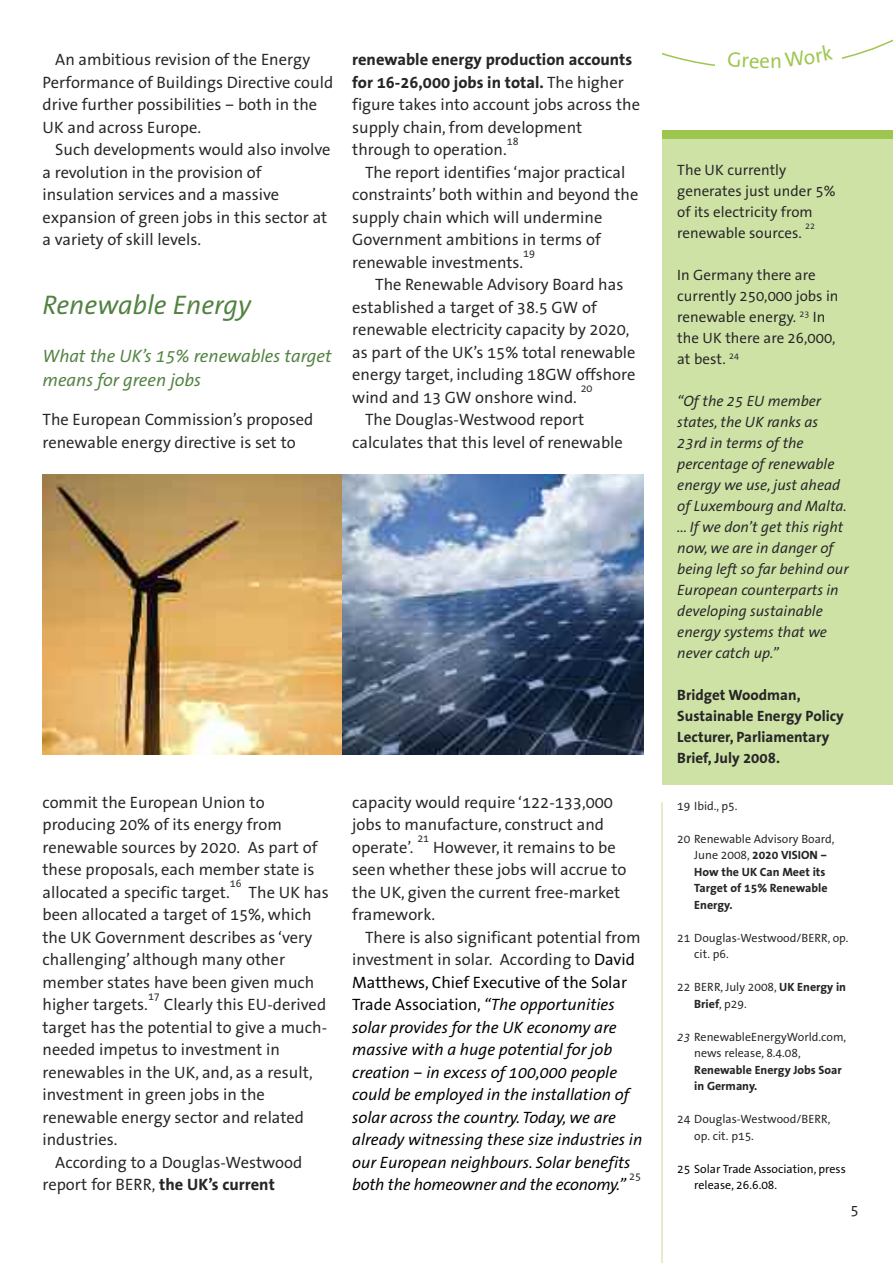
<style>
.page{position:relative;width:893px;height:1263px;background:#fff}
.page>*{position:absolute;margin:0;border:0;box-sizing:border-box;transform-origin:0 0}
.t1{font:italic 27px "The Sans Office";color:#518241}
.t2{font:italic 18px/24px "The Sans Office";color:#518241}
.t3{font:16.5px/22.5px "The Sans Office";color:#272627}
.t4{font:italic 16.5px/22.5px "The Sans Office";color:#000}
.t5{font:italic 15px/21px "The Sans Office";color:#272627}
.t6{font:15px/21px "The Sans Office";color:#272627}
.t7{font:700 15px/21px "The Sans Office";color:#272627}
.t8{font:12px/16.5px "The Sans Office";color:#272627}
.t9{font:700 12px/16.5px "The Sans Office";color:#272627}
.t10{font:12px/16.5px "The Sans Office";color:#000}
.t11{font:10.8px "The Sans Office";color:#272627}
.t12{font:9px "The Sans Office";color:#272627}
.s1{font-weight:700}
.s2{font-style:normal;color:#272627}
.s3{font-style:normal}
.s4{font-weight:400}
.s5{font-style:italic}
</style>
<div class="page">
<div style="left:662px;top:140px;width:231px;height:645px;background:#cee2a6"></div>
<div style="left:662px;top:131px;width:231px;height:8px;background:#9dc64e"></div>
<img style="left:43px;top:474px;width:299px;height:280px">
<img style="left:342px;top:474px;width:302px;height:280px">
<hr style="left:661px;top:802px;width:2px;height:461px;background:#d8e8b8">
<svg style="left:662px;top:39px;width:231px;height:27px"></svg>
<p class="t3" style="left:55px;top:50px;width:256px">An ambitious revision of the Energy</p>
<p class="t3" style="left:43px;top:72px;width:292px">Performance of Buildings Directive could drive further possibilities – both in the<br>UK and across Europe.</p>
<p class="t3" style="left:43px;top:140px;width:290px;text-indent:13px">Such developments would also involve a revolution in the provision of insulation services and a massive expansion of green jobs in this sector at a variety of skill levels.</p>
<h1 class="t1" style="left:43px;top:294px;width:210px">Renewable Energy</h1>
<p class="t2" style="left:43px;top:346px;width:291px">What the UK’s 15% renewables target means for green jobs</p>
<p class="t3" style="left:43px;top:410px;width:272px">The European Commission’s proposed renewable energy directive is set to</p>
<p class="t3" style="left:352px;top:50px;width:289px"><span class="s1">renewable energy production accounts for 16-26,000 jobs in total.</span> The higher figure takes into account jobs across the supply chain, from development through to operation.</p>
<p class="t11" style="left:507px;top:137px;width:13px">18</p>
<p class="t3" style="left:352px;top:162px;width:288px;text-indent:13px">The report identifies ‘major practical constraints’ both within and beyond the supply chain which will undermine Government ambitions in terms of renewable investments.</p>
<p class="t11" style="left:523px;top:249px;width:13px">19</p>
<p class="t3" style="left:352px;top:275px;width:285px;text-indent:23px">The Renewable Advisory Board has established a target of 38.5 GW of renewable electricity capacity by 2020, as part of the UK’s 15% total renewable energy target, including 18GW offshore wind and 13 GW onshore wind.</p>
<p class="t11" style="left:581px;top:384px;width:13px">20</p>
<p class="t3" style="left:352px;top:410px;width:272px;text-indent:13px">The Douglas-Westwood report calculates that this level of renewable</p>
<p class="t3" style="left:43px;top:792px;width:277px">commit the European Union to producing 20% of its energy from renewable sources by 2020. As part of these proposals, each member state is allocated a specific target.</p>
<p class="t11" style="left:230px;top:879px;width:13px">16</p>
<p class="t3" style="left:43px;top:882px;width:288px;text-indent:206px">The UK has been allocated a target of 15%, which the UK Government describes as ‘very challenging’ although many other member states have been given much higher targets.</p>
<p class="t11" style="left:148px;top:992px;width:13px">17</p>
<p class="t3" style="left:43px;top:995px;width:286px;text-indent:121px">Clearly this EU-derived target has the potential to give a much&shy;needed impetus to investment in renewables in the UK, and, as a result, investment in green jobs in the renewable energy sector and related industries.</p>
<p class="t3" style="left:43px;top:1152px;width:261px;text-indent:13px">According to a Douglas-Westwood report for BERR, <span class="s1">the UK’s current</span></p>
<p class="t3" style="left:352px;top:792px;width:262px">capacity would require ‘122-133,000 jobs to manufacture, construct and operate’.</p>
<p class="t11" style="left:417px;top:834px;width:13px">21</p>
<p class="t3" style="left:352px;top:837px;width:276px;text-indent:81px">However, it remains to be seen whether these jobs will accrue to the UK, given the current free-market framework.</p>
<p class="t4" style="left:352px;top:927px;width:292px;text-indent:13px"><span class="s2">There is also significant potential from investment in solar. According to</span> <span class="s3">David Matthews, Chief Executive of the Solar Trade Association,</span> “The opportunities solar provides for the UK economy are massive with a huge potential for job creation – in excess of 100,000 people could be employed in the installation of solar across the country. Today, we are already witnessing these size industries in our European neighbours. Solar benefits both the homeowner and the economy.”</p>
<p class="t11" style="left:629px;top:1172px;width:13px">25</p>
<p class="t6" style="left:677px;top:160px;width:160px">The UK currently generates just under 5% of its electricity from renewable sources.</p>
<p class="t12" style="left:805px;top:222px;width:11px">22</p>
<p class="t6" style="left:677px;top:265px;width:163px">In Germany there are currently 250,000 jobs in renewable energy. <sup>23</sup> In the UK there are 26,000, at best. <sup>24</sup></p>
<p class="t5" style="left:677px;top:391px;width:173px">“Of the 25 EU member states, the UK ranks as<br>23rd in terms of the percentage of renewable energy we use, just ahead of Luxembourg and Malta. ... If we don’t get this right now, we are in danger of being left so far behind our<br>European counterparts in developing sustainable energy systems that we never catch up.”</p>
<p class="t7" style="left:677px;top:685px;width:168px">Bridget Woodman,<br>Sustainable Energy Policy<br>Lecturer, Parliamentary<br>Brief, July 2008.</p>
<p class="t8" style="left:677px;top:798px;width:62px">19 Ibid., p5.</p>
<p class="t9" style="left:694px;top:831px;width:142px;text-indent:-17px"><span class="s4">20 Renewable Advisory Board,<br>June 2008,</span> 2020 VISION –<br>How the UK Can Meet its<br>Target of 15% Renewable<br>Energy.</p>
<p class="t8" style="left:694px;top:930px;width:156px;text-indent:-17px">21 Douglas-Westwood/BERR, op. cit. p6.</p>
<p class="t8" style="left:694px;top:980px;width:153px;text-indent:-17px">22 BERR, July 2008, <span class="s1">UK Energy in<br>Brief</span>, p29.</p>
<p class="t8" style="left:694px;top:1029px;width:154px;text-indent:-17px"><span class="s5">23</span> RenewableEnergyWorld.com, news release, 8.4.08,</p>
<p class="t9" style="left:694px;top:1062px;width:149px">Renewable Energy Jobs Soar in Germany.</p>
<p class="t8" style="left:694px;top:1112px;width:138px;text-indent:-17px">24 Douglas-Westwood/BERR, op. cit. p15.</p>
<p class="t10" style="left:694px;top:1161px;width:153px;text-indent:-17px">25 Solar Trade Association, press release, 26.6.08.</p>
<p class="t6" style="left:850px;top:1200px;width:10px">5</p>
</div>
